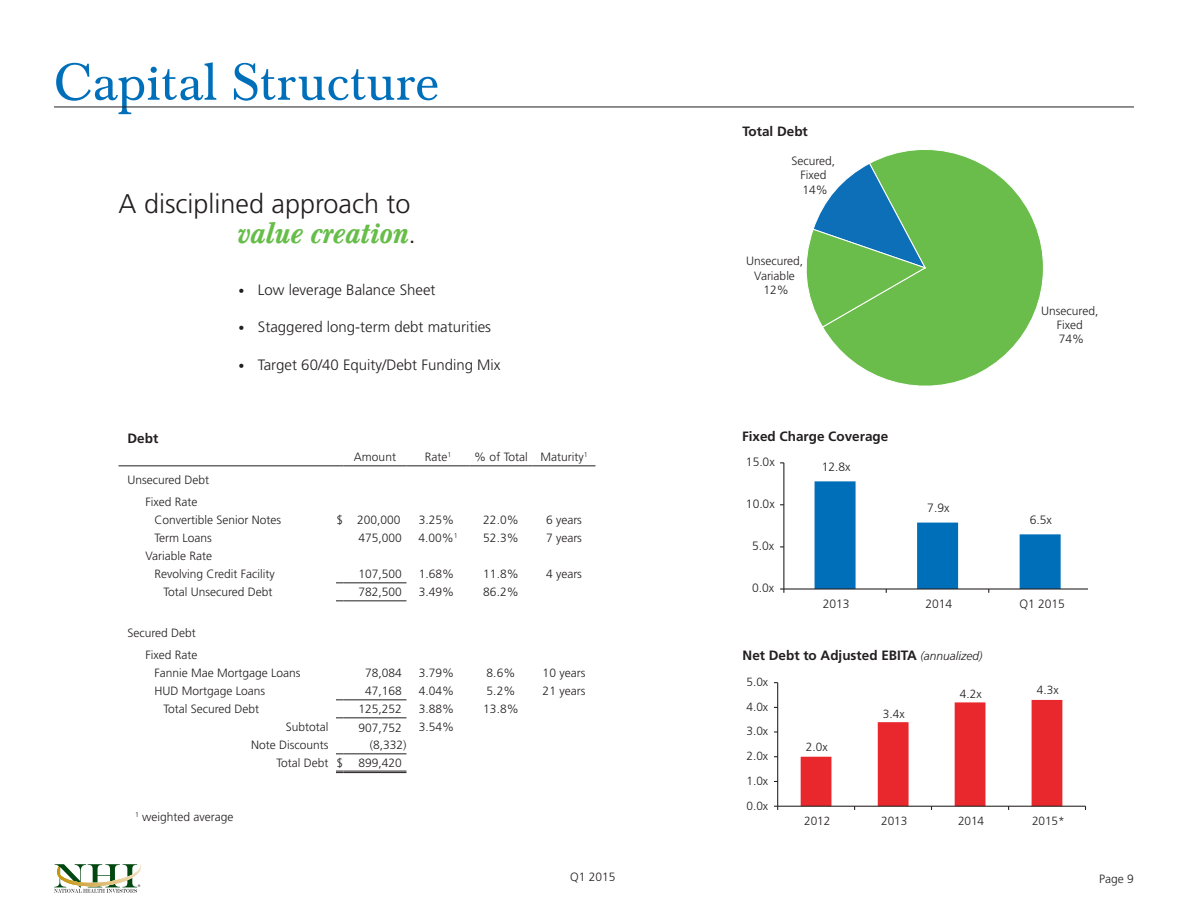
<style>
.page{position:relative;width:1188px;height:918px;background:#fff}
.page>*{position:absolute;margin:0;border:0;box-sizing:border-box;transform-origin:0 0}
.t1{font:54px "Baskerville Com";color:#006fba}
.t2{font:italic 500 30px "Baskerville Com";color:#67bd4a}
.t3{font:300 27px "Frutiger LT Std";color:#231f20}
.t4{font:300 15px "Frutiger LT Std";color:#231f20}
.t5{font:700 13.5px "Frutiger LT Std";color:#231f20}
.t6{font:300 12.15px "Frutiger LT Std";color:#231f20}
.t7{font:300 12px/14.4px "Frutiger LT Std";color:#231f20;text-align:center}
.t8{font:300 11.85px "Frutiger LT Std";color:#231f20}
.t9{font:300 6.45px "Helvetica";color:#231f20}
.s1{font-family:"Frutiger LT Std";font-weight:300;font-style:normal;font-size:27px;color:#231f20}
.s2{font-size:12px}
.s3{font-weight:300;font-style:italic;font-size:12px}
</style>
<div class="page">
<svg style="left:54px;top:864px;width:87px;height:29px"></svg>
<hr style="left:57px;top:864px;width:2px;height:23px;background:#c49609">
<hr style="left:54px;top:107px;width:1080px;height:1px;background:#231f20">
<hr style="left:777px;top:683px;width:1px;height:123px;background:#231f20">
<hr style="left:778px;top:806px;width:308px;height:1px;background:#231f20">
<svg style="left:801px;top:700px;width:261px;height:110px"></svg>
<hr style="left:783px;top:463px;width:1px;height:126px;background:#231f20">
<hr style="left:784px;top:588px;width:304px;height:2px;background:#231f20">
<svg style="left:815px;top:481px;width:246px;height:112px"></svg>
<svg style="left:824px;top:149px;width:220px;height:237px"></svg>
<svg style="left:806px;top:162px;width:120px;height:166px;background:#69b382"></svg>
<hr style="left:344px;top:582px;width:62px;height:1px;background:#231f20">
<hr style="left:344px;top:600px;width:62px;height:1px;background:#231f20">
<hr style="left:344px;top:699px;width:62px;height:1px;background:#231f20">
<hr style="left:344px;top:717px;width:62px;height:1px;background:#231f20">
<hr style="left:344px;top:753px;width:62px;height:1px;background:#231f20">
<svg style="left:336px;top:771px;width:8px;height:2px"></svg>
<hr style="left:344px;top:771px;width:62px;height:1px;background:#231f20">
<hr style="left:344px;top:772px;width:62px;height:1px;background:#231f20">
<hr style="left:118px;top:465px;width:218px;height:1px;background:#231f20">
<hr style="left:344px;top:465px;width:62px;height:1px;background:#231f20">
<hr style="left:406px;top:465px;width:64px;height:1px;background:#231f20">
<hr style="left:470px;top:465px;width:62px;height:1px;background:#231f20">
<hr style="left:532px;top:465px;width:64px;height:1px;background:#231f20">
<h1 class="t1" style="left:54px;top:52px;width:387px">Capital Structure</h1>
<h3 class="t3" style="left:118px;top:188px;width:294px">A disciplined approach to</h3>
<h2 class="t2" style="left:237px;top:215px;width:180px">value creation<span class="s1">.</span></h2>
<p class="t4" style="left:239px;top:281px;width:198px"><span class="s2">•</span> Low leverage Balance Sheet</p>
<p class="t4" style="left:239px;top:318px;width:254px"><span class="s2">•</span> Staggered long-term debt maturities</p>
<p class="t4" style="left:239px;top:356px;width:263px"><span class="s2">•</span> Target 60/40 Equity/Debt Funding Mix</p>
<p class="t5" style="left:128px;top:430px;width:32px">Debt</p>
<p class="t7" style="left:354px;top:450px;width:44px">Amount</p>
<p class="t7" style="left:425px;top:450px;width:28px">Rate<sup>1</sup></p>
<p class="t7" style="left:474px;top:450px;width:115px">% of Total Maturity<sup>1</sup></p>
<p class="t7" style="left:128px;top:469px;width:83px;line-height:22.4px">Unsecured Debt<br>Fixed Rate</p>
<p class="t7" style="left:154px;top:513px;width:128px">Convertible Senior Notes</p>
<p class="t7" style="left:336px;top:513px;width:66px">$ 200,000</p>
<p class="t7" style="left:419px;top:513px;width:37px">3.25%</p>
<p class="t7" style="left:483px;top:513px;width:37px">22.0%</p>
<p class="t7" style="left:546px;top:513px;width:37px">6 years</p>
<p class="t7" style="left:154px;top:531px;width:59px">Term Loans</p>
<p class="t7" style="left:359px;top:531px;width:45px">475,000</p>
<p class="t7" style="left:418px;top:531px;width:41px">4.00%<sup>1</sup></p>
<p class="t7" style="left:483px;top:531px;width:37px">52.3%</p>
<p class="t7" style="left:546px;top:531px;width:37px">7 years</p>
<p class="t7" style="left:154px;top:547px;width:122px;line-height:18px;text-align:left;text-indent:-9px">Variable Rate<br>Revolving Credit Facility</p>
<p class="t7" style="left:359px;top:567px;width:45px">107,500</p>
<p class="t7" style="left:419px;top:567px;width:37px">1.68%</p>
<p class="t7" style="left:483px;top:567px;width:37px">11.8%</p>
<p class="t7" style="left:546px;top:567px;width:37px">4 years</p>
<p class="t7" style="left:164px;top:585px;width:111px">Total Unsecured Debt</p>
<p class="t7" style="left:359px;top:585px;width:45px">782,500</p>
<p class="t7" style="left:419px;top:585px;width:37px">3.49%</p>
<p class="t7" style="left:483px;top:585px;width:37px">86.2%</p>
<p class="t7" style="left:128px;top:622px;width:71px;line-height:22.5px;text-align:right">Secured Debt<br>Fixed Rate</p>
<p class="t7" style="left:154px;top:666px;width:148px">Fannie Mae Mortgage Loans</p>
<p class="t7" style="left:365px;top:666px;width:38px">78,084</p>
<p class="t7" style="left:419px;top:666px;width:37px">3.79%</p>
<p class="t7" style="left:487px;top:666px;width:30px">8.6%</p>
<p class="t7" style="left:543px;top:666px;width:44px">10 years</p>
<p class="t7" style="left:154px;top:684px;width:112px">HUD Mortgage Loans</p>
<p class="t7" style="left:365px;top:684px;width:38px">47,168</p>
<p class="t7" style="left:419px;top:684px;width:37px">4.04%</p>
<p class="t7" style="left:487px;top:684px;width:30px">5.2%</p>
<p class="t7" style="left:543px;top:684px;width:44px">21 years</p>
<p class="t7" style="left:164px;top:702px;width:97px">Total Secured Debt</p>
<p class="t7" style="left:359px;top:702px;width:45px">125,252</p>
<p class="t7" style="left:419px;top:702px;width:37px">3.88%</p>
<p class="t7" style="left:483px;top:702px;width:37px">13.8%</p>
<p class="t7" style="left:286px;top:720px;width:44px">Subtotal</p>
<p class="t7" style="left:359px;top:720px;width:45px">907,752</p>
<p class="t7" style="left:419px;top:720px;width:37px">3.54%</p>
<p class="t7" style="left:251px;top:738px;width:79px">Note Discounts</p>
<p class="t7" style="left:370px;top:738px;width:38px">(8,332)</p>
<p class="t7" style="left:276px;top:756px;width:68px">Total Debt $</p>
<p class="t7" style="left:359px;top:756px;width:45px">899,420</p>
<p class="t7" style="left:135px;top:810px;width:100px"><sup>1</sup> weighted average</p>
<p class="t9" style="left:138px;top:883px;width:4px">®</p>
<p class="t7" style="left:570px;top:869px;width:47px">Q1 2015</p>
<p class="t5" style="left:743px;top:124px;width:67px">Total Debt</p>
<p class="t7" style="left:792px;top:154px;width:45px">Secured,<br>Fixed<br>14%</p>
<p class="t7" style="left:746px;top:254px;width:59px">Unsecured,<br>Variable<br>12%</p>
<p class="t5" style="left:742px;top:428px;width:148px">Fixed Charge Coverage</p>
<p class="t6" style="left:746px;top:455px;width:30px">15.0x</p>
<p class="t6" style="left:746px;top:497px;width:30px">10.0x</p>
<p class="t6" style="left:752px;top:539px;width:24px">5.0x</p>
<p class="t6" style="left:752px;top:581px;width:24px">0.0x</p>
<p class="t6" style="left:822px;top:460px;width:30px">12.8x</p>
<p class="t6" style="left:927px;top:501px;width:24px">7.9x</p>
<p class="t7" style="left:1041px;top:304px;width:59px">Unsecured,<br>Fixed<br>74%</p>
<p class="t6" style="left:1030px;top:513px;width:24px">6.5x</p>
<p class="t6" style="left:823px;top:597px;width:28px">2013</p>
<p class="t6" style="left:925px;top:597px;width:28px">2014</p>
<p class="t6" style="left:1019px;top:597px;width:47px">Q1 2015</p>
<p class="t5" style="left:743px;top:648px;width:241px">Net Debt to Adjusted EBITA <span class="s3">(annualized)</span></p>
<p class="t8" style="left:746px;top:675px;width:23px">5.0x</p>
<p class="t8" style="left:746px;top:700px;width:23px">4.0x</p>
<p class="t8" style="left:746px;top:725px;width:23px">3.0x</p>
<p class="t8" style="left:746px;top:749px;width:23px">2.0x</p>
<p class="t8" style="left:746px;top:774px;width:23px">1.0x</p>
<p class="t8" style="left:746px;top:799px;width:23px">0.0x</p>
<p class="t8" style="left:806px;top:740px;width:23px">2.0x</p>
<p class="t8" style="left:883px;top:707px;width:23px">3.4x</p>
<p class="t8" style="left:960px;top:687px;width:23px">4.2x</p>
<p class="t8" style="left:1037px;top:683px;width:23px">4.3x</p>
<p class="t8" style="left:804px;top:814px;width:28px">2012</p>
<p class="t8" style="left:881px;top:814px;width:28px">2013</p>
<p class="t8" style="left:958px;top:814px;width:28px">2014</p>
<p class="t8" style="left:1032px;top:814px;width:34px">2015*</p>
<p class="t7" style="left:1099px;top:872px;width:36px">Page 9</p>
</div>
